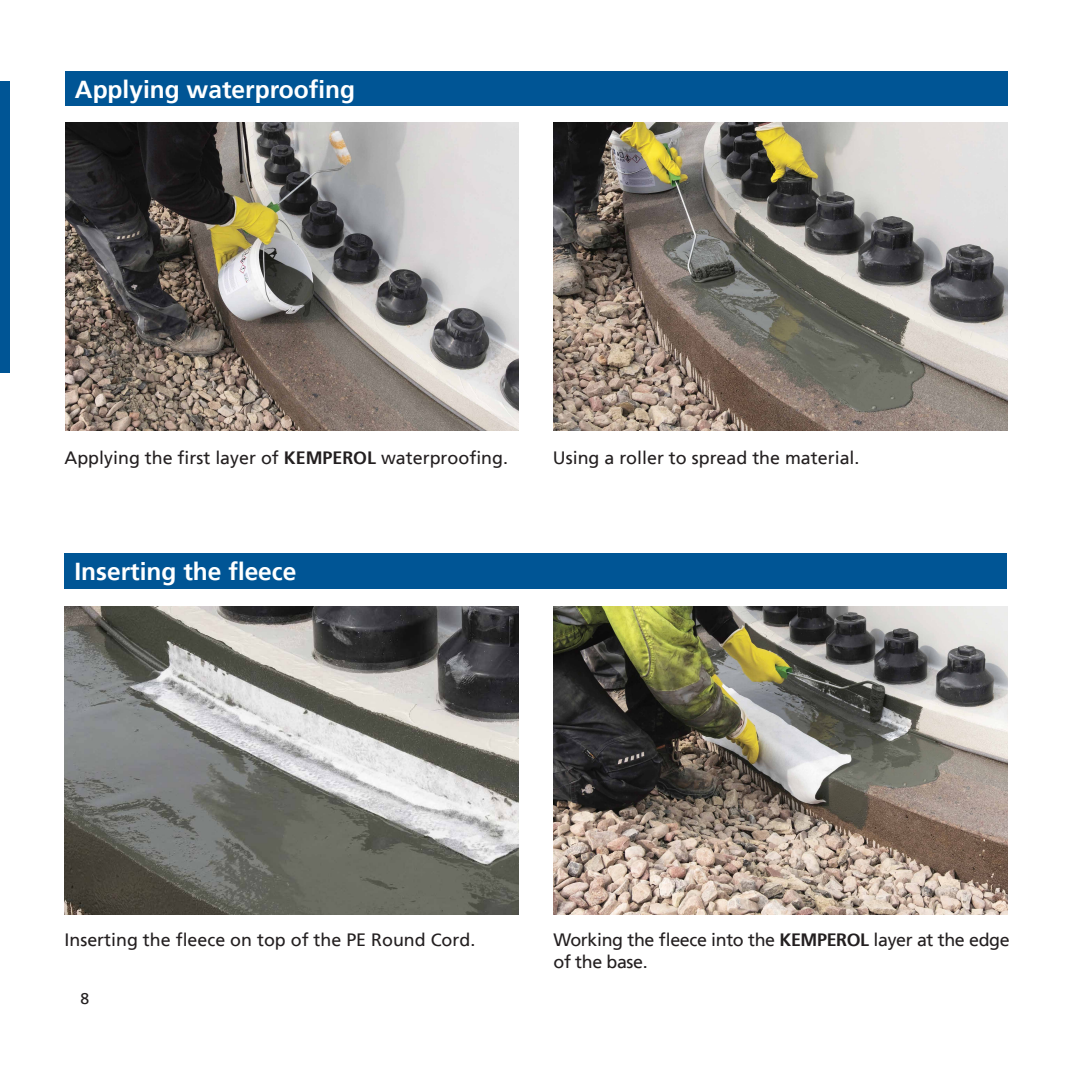
<style>
.page{position:relative;width:1072px;height:1072px;background:#fff}
.page>*{position:absolute;margin:0;border:0;box-sizing:border-box;transform-origin:0 0}
.t1{font:700 24.5px "Frutiger CE";color:#fff}
.t2{font:17.85px "Frutiger CE";color:#231f20}
.t3{font:17.85px/21.3px "Frutiger CE";letter-spacing:-.02em;color:#231f20}
.t4{font:15.75px "Frutiger CE";color:#231f20}
.s1{font-weight:700}
</style>
<div class="page">
<div style="left:0;top:81px;width:10px;height:291px;background:#005595"></div>
<div style="left:65px;top:71px;width:942px;height:35px;background:#005595"></div>
<div style="left:64px;top:553px;width:943px;height:35px;background:#005595"></div>
<img style="left:65px;top:123px;width:453px;height:307px">
<img style="left:553px;top:123px;width:454px;height:307px">
<img style="left:64px;top:606px;width:454px;height:308px">
<img style="left:553px;top:606px;width:454px;height:308px">
<h1 class="t1" style="left:75px;top:75px;width:281px">Applying waterproofing</h1>
<p class="t2" style="left:64px;top:447px;width:445px">Applying the first layer of <span class="s1">KEMPEROL</span> waterproofing.</p>
<h1 class="t1" style="left:74px;top:557px;width:223px">Inserting the fleece</h1>
<p class="t2" style="left:553px;top:447px;width:308px">Using a roller to spread the material.</p>
<p class="t2" style="left:64px;top:929px;width:412px">Inserting the fleece on top of the PE Round Cord.</p>
<p class="t4" style="left:81px;top:989px;width:10px">8</p>
<p class="t3" style="left:553px;top:929px;width:458px">Working the fleece into the <span class="s1">KEMPEROL</span> layer at the edge of the base.</p>
</div>
